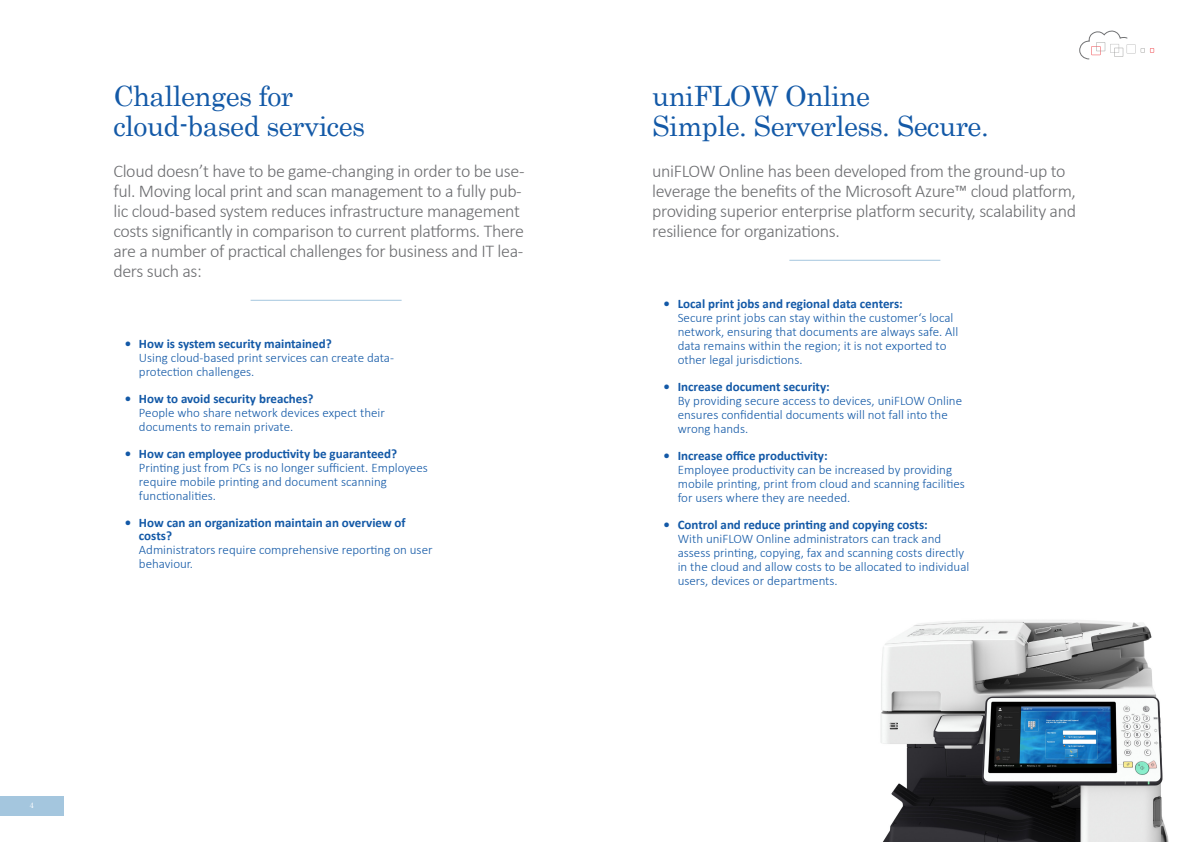
<style>
.page{position:relative;width:1191px;height:842px;background:#fff}
.page>*{position:absolute;margin:0;border:0;box-sizing:border-box;transform-origin:0 0}
.t1{font:28px "Century";letter-spacing:-.02em;color:#1359a7}
.t2{font:300 18px/20px "Calibri";letter-spacing:-.02em;color:#6c6d70}
.t3{font:300 13px/14px "Calibri";color:#1359a7}
.t4{font:8px "Century";color:#fff}
.s1{font-weight:700}
</style>
<div class="page">
<div style="left:0;top:796px;width:64px;height:19px;background:#a4c6de"></div>
<svg style="left:1079px;top:30px;width:65px;height:30px"></svg>
<hr style="left:251px;top:300px;width:150px;height:1px;background:#a4c6de">
<hr style="left:789px;top:260px;width:151px;height:1px;background:#a4c6de">
<img style="left:880px;top:620px;width:289px;height:222px">
<p class="t1" style="left:113px;top:72px;width:181px">Challenges for</p>
<p class="t1" style="left:113px;top:102px;width:253px">cloud-based services</p>
<p class="t2" style="left:113px;top:160px;width:413px">Cloud doesn’t have to be game-changing in order to be use&shy;ful. Moving local print and scan management to a fully pub&shy;lic cloud-based system reduces infrastructure management costs significantly in comparison to current platforms. There are a number of practical challenges for business and IT lea&shy;ders such as:</p>
<p class="t3" style="left:139px;top:336px;width:257px;text-indent:-14px"><span class="s1">• How is system security maintained?<br></span>Using cloud-based print services can create data&shy;protection challenges.</p>
<p class="t3" style="left:139px;top:391px;width:247px;text-indent:-14px"><span class="s1">• How to avoid security breaches?<br></span>People who share network devices expect their documents to remain private.</p>
<p class="t3" style="left:139px;top:446px;width:290px;text-indent:-14px"><span class="s1">• How can employee productivity be guaranteed?<br></span>Printing just from PCs is no longer sufficient. Employees require mobile printing and document scanning functionalities.</p>
<p class="t3" style="left:139px;top:515px;width:295px;line-height:13.7px;text-indent:-14px"><span class="s1">• How can an organization maintain an overview of costs?<br></span>Administrators require comprehensive reporting on user behaviour.</p>
<p class="t4" style="left:30px;top:798px;width:6px">4</p>
<p class="t1" style="left:652px;top:72px;width:219px">uniFLOW Online</p>
<p class="t1" style="left:652px;top:102px;width:338px">Simple. Serverless. Secure.</p>
<p class="t2" style="left:652px;top:160px;width:425px">uniFLOW Online has been developed from the ground-up to leverage the benefits of the Microsoft Azure™ cloud platform, providing superior enterprise platform security, scalability and resilience for organizations.</p>
<p class="t3" style="left:677px;top:296px;width:282px;text-indent:-14px"><span class="s1">• Local print jobs and regional data centers:<br></span>Secure print jobs can stay within the customer‘s local network, ensuring that documents are always safe. All data remains within the region; it is not exported to other legal jurisdictions.</p>
<p class="t3" style="left:677px;top:379px;width:286px;text-indent:-14px"><span class="s1">• Increase document security:<br></span>By providing secure access to devices, uniFLOW Online ensures confidential documents will not fall into the wrong hands.</p>
<p class="t3" style="left:677px;top:448px;width:289px;text-indent:-14px"><span class="s1">• Increase office productivity:<br></span>Employee productivity can be increased by providing mobile printing, print from cloud and scanning facilities for users where they are needed.</p>
<p class="t3" style="left:677px;top:517px;width:293px;text-indent:-14px"><span class="s1">• Control and reduce printing and copying costs:<br></span>With uniFLOW Online administrators can track and assess printing, copying, fax and scanning costs directly in the cloud and allow costs to be allocated to individual users, devices or departments.</p>
</div>
